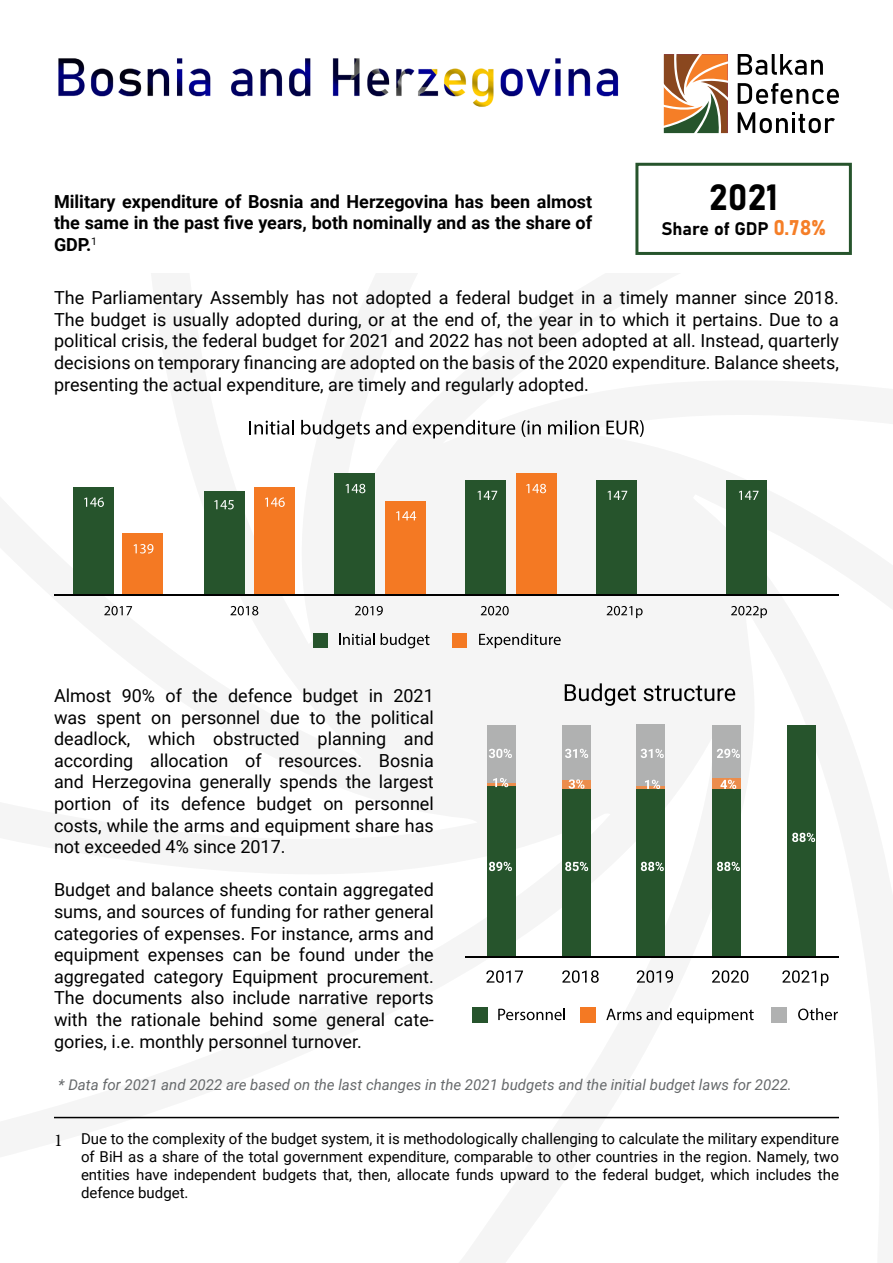
<style>
.page{position:relative;width:893px;height:1263px;background:#fff}
.page>*{position:absolute;margin:0;border:0;box-sizing:border-box;transform-origin:0 0}
.t1{font:36px "Bahnschrift";color:#000}
.t2{font:18px/21.6px "Roboto";color:#000;text-align:justify}
.t3{font:700 18px/21.6px "Roboto";color:#000;text-align:justify}
.t4{font:18px "Bahnschrift";color:#000}
.t5{font:18px "Minion Pro";color:#000}
.t6{font:15px/18px "Roboto";color:#000;text-align:justify}
.t7{font:italic 15px "Roboto";color:#66696b}
.s1{font-size:21px;color:#f57e27}
</style>
<div class="page">
<img style="left:58px;top:58px;width:561px;height:49px">
<div style="left:635px;top:163px;width:217px;height:92px;border:3px solid #26542c"></div>
<hr style="left:54px;top:1117px;width:785px;height:1px;background:#000">
<svg style="left:738px;top:54px;width:85px;height:21px"></svg>
<svg style="left:738px;top:83px;width:101px;height:21px"></svg>
<svg style="left:738px;top:112px;width:97px;height:21px"></svg>
<svg style="left:664px;top:54px;width:64px;height:79px"></svg>
<svg style="left:250px;top:420px;width:44px;height:15px"></svg>
<svg style="left:301px;top:420px;width:69px;height:19px"></svg>
<svg style="left:376px;top:420px;width:30px;height:15px"></svg>
<svg style="left:413px;top:420px;width:102px;height:18px"></svg>
<svg style="left:522px;top:420px;width:19px;height:17px"></svg>
<svg style="left:548px;top:420px;width:51px;height:15px"></svg>
<svg style="left:606px;top:420px;width:38px;height:17px"></svg>
<div style="left:313px;top:633px;width:15px;height:14px;background:#26542c"></div>
<div style="left:453px;top:633px;width:14px;height:14px;background:#f47923"></div>
<svg style="left:339px;top:633px;width:36px;height:12px"></svg>
<svg style="left:381px;top:633px;width:49px;height:15px"></svg>
<svg style="left:479px;top:633px;width:82px;height:15px"></svg>
<div style="left:74px;top:488px;width:40px;height:107px;background:#26542c"></div>
<div style="left:204px;top:491px;width:40px;height:104px;background:#26542c"></div>
<div style="left:254px;top:488px;width:40px;height:107px;background:#f47923"></div>
<div style="left:335px;top:473px;width:40px;height:122px;background:#26542c"></div>
<div style="left:123px;top:534px;width:40px;height:61px;background:#f47923"></div>
<div style="left:385px;top:501px;width:40px;height:94px;background:#f47923"></div>
<div style="left:465px;top:480px;width:41px;height:115px;background:#26542c"></div>
<div style="left:516px;top:473px;width:40px;height:122px;background:#f47923"></div>
<div style="left:596px;top:480px;width:40px;height:115px;background:#26542c"></div>
<div style="left:727px;top:480px;width:40px;height:115px;background:#26542c"></div>
<svg style="left:84px;top:497px;width:20px;height:10px"></svg>
<svg style="left:214px;top:500px;width:20px;height:9px"></svg>
<svg style="left:265px;top:497px;width:20px;height:10px"></svg>
<svg style="left:346px;top:484px;width:19px;height:9px"></svg>
<svg style="left:526px;top:484px;width:20px;height:9px"></svg>
<svg style="left:396px;top:511px;width:20px;height:9px"></svg>
<svg style="left:478px;top:491px;width:19px;height:9px"></svg>
<svg style="left:608px;top:491px;width:19px;height:9px"></svg>
<svg style="left:739px;top:491px;width:19px;height:9px"></svg>
<svg style="left:134px;top:544px;width:19px;height:9px"></svg>
<svg style="left:104px;top:606px;width:28px;height:9px"></svg>
<svg style="left:230px;top:606px;width:28px;height:9px"></svg>
<svg style="left:355px;top:606px;width:28px;height:9px"></svg>
<svg style="left:481px;top:606px;width:28px;height:9px"></svg>
<svg style="left:607px;top:606px;width:36px;height:12px"></svg>
<svg style="left:731px;top:606px;width:36px;height:12px"></svg>
<hr style="left:54px;top:594px;width:785px;height:2px;background:#000">
<svg style="left:565px;top:683px;width:71px;height:23px"></svg>
<svg style="left:644px;top:685px;width:91px;height:16px"></svg>
<div style="left:472px;top:1007px;width:15px;height:16px;background:#26542c"></div>
<div style="left:580px;top:1007px;width:15px;height:16px;background:#f47923"></div>
<svg style="left:498px;top:1008px;width:67px;height:12px"></svg>
<svg style="left:606px;top:1008px;width:148px;height:15px"></svg>
<div style="left:772px;top:1007px;width:15px;height:16px;background:#b0b1b1"></div>
<svg style="left:798px;top:1008px;width:40px;height:12px"></svg>
<svg style="left:486px;top:970px;width:37px;height:13px"></svg>
<svg style="left:562px;top:970px;width:37px;height:13px"></svg>
<svg style="left:637px;top:970px;width:36px;height:13px"></svg>
<svg style="left:712px;top:970px;width:36px;height:13px"></svg>
<svg style="left:782px;top:970px;width:46px;height:16px"></svg>
<div style="left:487px;top:786px;width:29px;height:171px;background:#26542c"></div>
<div style="left:562px;top:789px;width:28px;height:168px;background:#26542c"></div>
<div style="left:787px;top:725px;width:29px;height:232px;background:#26542c"></div>
<div style="left:487px;top:725px;width:29px;height:58px;background:#b0b1b1"></div>
<div style="left:562px;top:725px;width:28px;height:60px;background:#b0b1b1"></div>
<hr style="left:487px;top:783px;width:29px;height:3px;background:#ec8d4c">
<div style="left:562px;top:780px;width:28px;height:9px;background:#ec8d4c"></div>
<div style="left:636px;top:789px;width:29px;height:168px;background:#26542c"></div>
<div style="left:636px;top:725px;width:29px;height:61px;background:#b0b1b1"></div>
<hr style="left:636px;top:786px;width:29px;height:3px;background:#ec8d4c">
<div style="left:712px;top:789px;width:29px;height:168px;background:#26542c"></div>
<div style="left:712px;top:725px;width:29px;height:55px;background:#b0b1b1"></div>
<div style="left:712px;top:778px;width:29px;height:11px;background:#ec8d4c"></div>
<svg style="left:489px;top:749px;width:23px;height:9px"></svg>
<svg style="left:489px;top:862px;width:23px;height:9px"></svg>
<svg style="left:493px;top:778px;width:15px;height:9px"></svg>
<svg style="left:565px;top:749px;width:23px;height:9px"></svg>
<svg style="left:565px;top:862px;width:23px;height:9px"></svg>
<svg style="left:569px;top:779px;width:15px;height:10px"></svg>
<svg style="left:641px;top:749px;width:23px;height:9px"></svg>
<svg style="left:641px;top:862px;width:23px;height:9px"></svg>
<svg style="left:645px;top:780px;width:15px;height:9px"></svg>
<svg style="left:717px;top:749px;width:23px;height:9px"></svg>
<svg style="left:717px;top:862px;width:23px;height:9px"></svg>
<svg style="left:792px;top:833px;width:23px;height:9px"></svg>
<svg style="left:720px;top:780px;width:16px;height:9px"></svg>
<hr style="left:465px;top:956px;width:374px;height:1px;background:#000">
<h1 class="t1" style="left:709px;top:170px;width:71px">2021</h1>
<p class="t4" style="left:661px;top:215px;width:166px">Share of GDP <span class="s1">0.78%</span></p>
<p class="t3" style="left:54px;top:190px;width:540px">Military expenditure of Bosnia and Herzegovina has been almost the same in the past five years, both nominally and as the share of GDP.<sup>1</sup></p>
<p class="t2" style="left:54px;top:286px;width:786px">The Parliamentary Assembly has not adopted a federal budget in a timely manner since 2018.<br>The budget is usually adopted during, or at the end of, the year in to which it pertains. Due to a political crisis, the federal budget for 2021 and 2022 has not been adopted at all. Instead, quarterly decisions on temporary financing are adopted on the basis of the 2020 expenditure. Balance sheets, presenting the actual expenditure, are timely and regularly adopted.</p>
<p class="t2" style="left:54px;top:684px;width:381px">Almost 90% of the defence budget in 2021 was spent on personnel due to the political deadlock, which obstructed planning and according allocation of resources. Bosnia and Herzegovina generally spends the largest portion of its defence budget on personnel costs, while the arms and equipment share has not exceeded 4% since 2017.</p>
<p class="t2" style="left:54px;top:878px;width:381px">Budget and balance sheets contain aggregated sums, and sources of funding for rather general categories of expenses. For instance, arms and equipment expenses can be found under the aggregated category Equipment procurement.<br>The documents also include narrative reports with the rationale behind some general cate&shy;gories, i.e. monthly personnel turnover.</p>
<p class="t7" style="left:58px;top:1074px;width:735px">* Data for 2021 and 2022 are based on the last changes in the 2021 budgets and the initial budget laws for 2022.</p>
<p class="t5" style="left:54px;top:1128px;width:10px">1</p>
<p class="t6" style="left:81px;top:1129px;width:759px">Due to the complexity of the budget system, it is methodologically challenging to calculate the military expenditure of BiH as a share of the total government expenditure, comparable to other countries in the region. Namely, two entities have independent budgets that, then, allocate funds upward to the federal budget, which includes the defence budget.</p>
</div>
